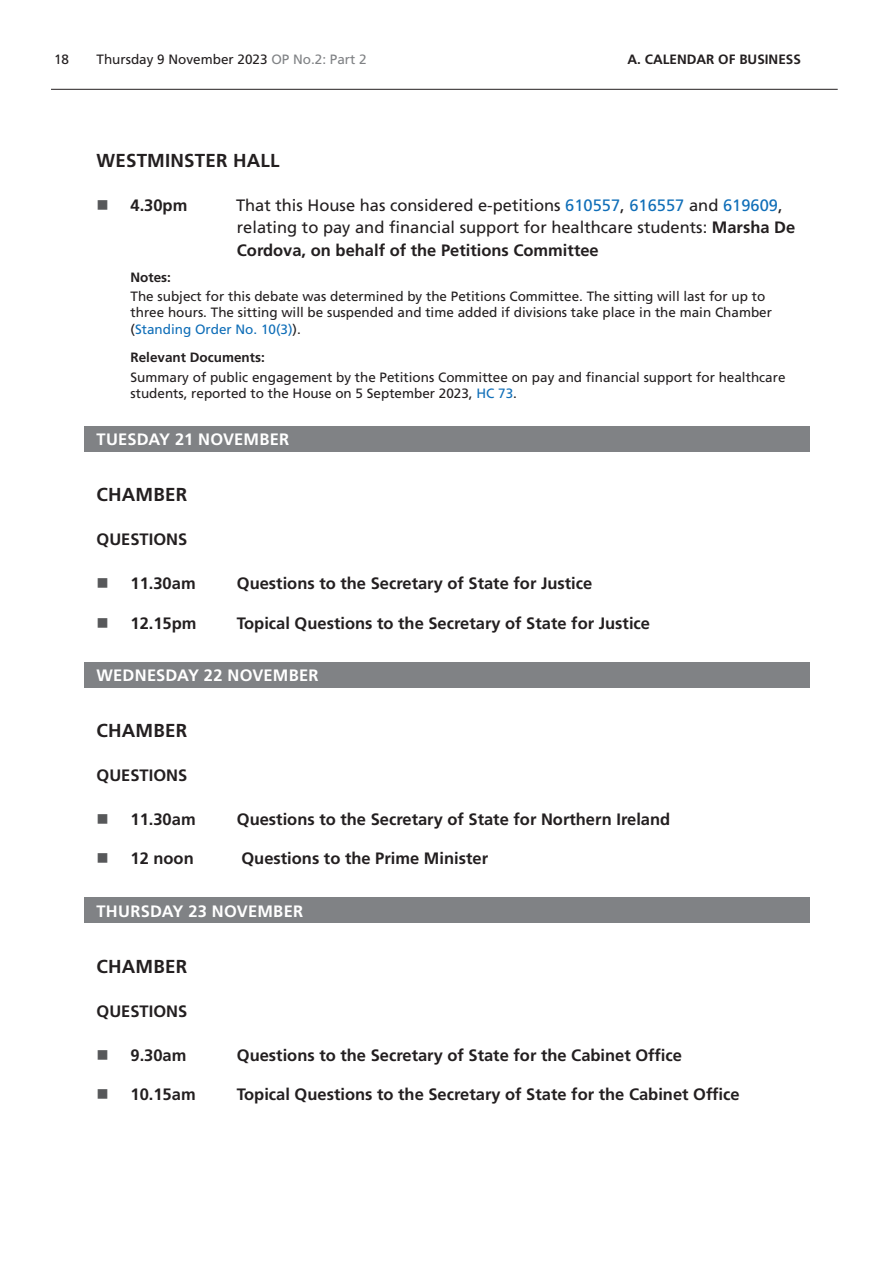
<style>
.page{position:relative;width:893px;height:1263px;background:#fff}
.page>*{position:absolute;margin:0;border:0;box-sizing:border-box;transform-origin:0 0}
.FbaLocation{font:700 18.75px "Frutiger LT Std";letter-spacing:.01em;color:#231f20}
.BoldCaps{font:700 16.5px "Frutiger LT Std";color:#231f20}
.t1{font:16.5px/22.5px "Frutiger LT Std";color:#231f20}
.Heading2Grey{font:700 16.5px "Frutiger LT Std";letter-spacing:.015em;color:#fff}
.NotesText{font:13.5px/16.5px "Frutiger LT Std";color:#231f20}
.NotesTag{font:700 13.5px "Frutiger LT Std";color:#231f20}
.s1{color:#808285}
.s2{color:#0f6eb8}
.s3{font-weight:700}
</style>
<div class="page">
<hr style="left:51px;top:89px;width:787px;height:1px;background:#231f20">
<div style="left:84px;top:426px;width:725px;height:25px;background:#808285"></div>
<div style="left:84px;top:662px;width:725px;height:25px;background:#808285"></div>
<div style="left:84px;top:898px;width:725px;height:25px;background:#808285"></div>
<p class="NotesText" style="left:54px;top:51px;width:17px">18</p>
<p class="NotesText" style="left:97px;top:51px;width:272px">Thursday 9 November 2023 <span class="s1">OP No.2: Part 2</span></p>
<p class="NotesTag" style="left:628px;top:52px;width:36px">A. Calendar</p>
<p class="NotesTag" style="left:718px;top:52px;width:38px">of Business</p>
<p class="FbaLocation" style="left:97px;top:150px;width:185px">WESTMINSTER HALL</p>
<p class="BoldCaps" style="left:131px;top:195px;width:58px">4.30pm</p>
<p class="t1" style="left:236px;top:194px;width:561px">That this House has considered e-petitions <span class="s2">610557</span>, <span class="s2">616557</span> and <span class="s2">619609</span>, relating to pay and financial support for healthcare students: <span class="s3">Marsha De<br>Cordova, on behalf of the Petitions Committee</span></p>
<p class="NotesTag" style="left:131px;top:269px;width:42px">Notes:</p>
<p class="NotesText" style="left:131px;top:288px;width:643px">The subject for this debate was determined by the Petitions Committee. The sitting will last for up to three hours. The sitting will be suspended and time added if divisions take place in the main Chamber (<span class="s2">Standing Order No. 10(3)</span>).</p>
<p class="NotesTag" style="left:131px;top:350px;width:136px">Relevant Documents:</p>
<p class="NotesText" style="left:131px;top:369px;width:656px">Summary of public engagement by the Petitions Committee on pay and financial support for healthcare students, reported to the House on 5 September 2023, <span class="s2">HC 73</span>.</p>
<h2 class="Heading2Grey" style="left:97px;top:429px;width:194px">TUESDAY 21 NOVEMBER</h2>
<p class="FbaLocation" style="left:97px;top:484px;width:92px">CHAMBER</p>
<p class="BoldCaps" style="left:97px;top:530px;width:92px">QUESTIONS</p>
<p class="BoldCaps" style="left:131px;top:574px;width:67px">11.30am</p>
<p class="BoldCaps" style="left:237px;top:574px;width:357px">Questions to the Secretary of State for Justice</p>
<p class="BoldCaps" style="left:131px;top:613px;width:68px">12.15pm</p>
<p class="BoldCaps" style="left:237px;top:613px;width:415px">Topical Questions to the Secretary of State for Justice</p>
<h2 class="Heading2Grey" style="left:97px;top:665px;width:224px">WEDNESDAY 22 NOVEMBER</h2>
<p class="FbaLocation" style="left:97px;top:720px;width:92px">CHAMBER</p>
<p class="BoldCaps" style="left:97px;top:766px;width:92px">QUESTIONS</p>
<p class="BoldCaps" style="left:131px;top:809px;width:67px">11.30am</p>
<p class="BoldCaps" style="left:237px;top:809px;width:435px">Questions to the Secretary of State for Northern Ireland</p>
<p class="BoldCaps" style="left:131px;top:849px;width:65px">12 noon</p>
<p class="BoldCaps" style="left:241px;top:849px;width:248px">Questions to the Prime Minister</p>
<h2 class="Heading2Grey" style="left:97px;top:901px;width:208px">THURSDAY 23 NOVEMBER</h2>
<p class="FbaLocation" style="left:97px;top:956px;width:92px">CHAMBER</p>
<p class="BoldCaps" style="left:97px;top:1001px;width:92px">QUESTIONS</p>
<p class="BoldCaps" style="left:131px;top:1045px;width:57px">9.30am</p>
<p class="BoldCaps" style="left:237px;top:1045px;width:447px">Questions to the Secretary of State for the Cabinet Office</p>
<p class="BoldCaps" style="left:131px;top:1085px;width:67px">10.15am</p>
<p class="BoldCaps" style="left:237px;top:1085px;width:504px">Topical Questions to the Secretary of State for the Cabinet Office</p>
</div>
